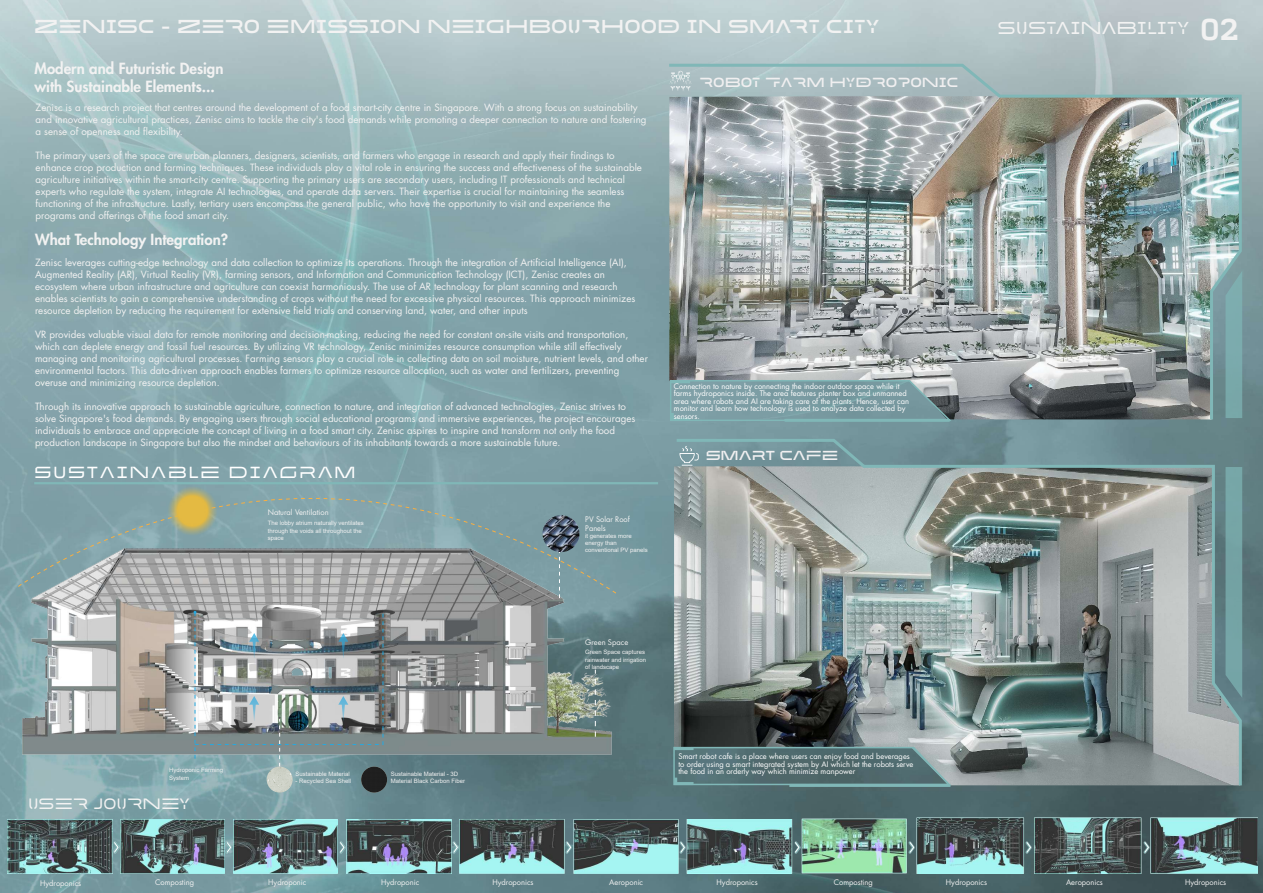
<style>
.page{position:relative;width:1263px;height:893px;background:#fff}
.page>*{position:absolute;margin:0;border:0;box-sizing:border-box;transform-origin:0 0}
.t1{font:500 18.75px "MADE Future XHEADER";color:#f2f2f2}
.t2{font:17.25px "MADE Future XHEADER";color:#f2f2f2}
.t3{font:16.05px "MADE Future XHEADER";letter-spacing:.1em;color:#fff}
.t4{font:800 15px/18px "Futura Std";color:#f2f2f2}
.t5{font:15px "MADE Future XHEADER";color:#f2f2f2}
.t6{font:500 13.2px "MADE Future XHEADER";color:#f0eff0}
.t7{font:500 13.05px "MADE Future XHEADER";color:#f0eff0}
.t8{font:9.75px/12px "Futura Std";color:#f2f2f2}
.t9{font:7.5px/7.5px "Futura Std";color:#fff}
.t10{font:7.5px/9px "Futura Std";color:#f2f2f2}
.t11{font:6px/7.2px "Arial";color:#f2f2f2}
.s1{font-weight:500;font-size:30px}
</style>
<div class="page">
<img style="left:0;top:0;width:1263px;height:893px">
<img style="left:18px;top:596px;width:600px;height:166px">
<svg style="left:595px;top:670px;width:1px;height:67px"></svg>
<svg style="left:18px;top:383px;width:601px;height:213px;background:#87a2a7"></svg>
<img style="left:147px;top:466px;width:91px;height:91px">
<svg style="left:559px;top:552px;width:1px;height:48px"></svg>
<img style="left:267px;top:767px;width:26px;height:26px;border-radius:13px">
<img style="left:361px;top:767px;width:26px;height:26px;border-radius:13px">
<svg style="left:193px;top:611px;width:191px;height:157px;background:#949e9f"></svg>
<img style="left:542px;top:515px;width:37px;height:37px;border-radius:18px">
<hr style="left:34px;top:482px;width:624px;height:2px;background:#80b7b7">
<img style="left:674px;top:437px;width:569px;height:351px">
<hr style="left:789px;top:784px;width:161px;height:3px;background:#80b7b7">
<svg style="left:672px;top:745px;width:280px;height:41px;background:#5c787b"></svg>
<svg style="left:679px;top:446px;width:20px;height:20px"></svg>
<img style="left:666px;top:62px;width:577px;height:360px">
<svg style="left:670px;top:71px;width:21px;height:20px"></svg>
<img style="left:86px;top:814px;width:60px;height:66px">
<svg style="left:113px;top:842px;width:6px;height:11px"></svg>
<img style="left:199px;top:814px;width:60px;height:66px">
<svg style="left:226px;top:842px;width:5px;height:11px"></svg>
<img style="left:312px;top:814px;width:60px;height:66px">
<svg style="left:339px;top:842px;width:6px;height:11px"></svg>
<img style="left:426px;top:814px;width:60px;height:66px">
<svg style="left:453px;top:842px;width:5px;height:11px"></svg>
<img style="left:539px;top:814px;width:60px;height:66px">
<svg style="left:566px;top:842px;width:5px;height:11px"></svg>
<img style="left:653px;top:814px;width:60px;height:66px">
<svg style="left:680px;top:842px;width:5px;height:11px"></svg>
<img style="left:767px;top:814px;width:60px;height:66px">
<svg style="left:794px;top:842px;width:5px;height:11px"></svg>
<img style="left:882px;top:814px;width:60px;height:66px">
<svg style="left:909px;top:842px;width:5px;height:11px"></svg>
<img style="left:999px;top:814px;width:60px;height:66px">
<svg style="left:1026px;top:842px;width:5px;height:11px"></svg>
<img style="left:1117px;top:814px;width:60px;height:66px">
<svg style="left:1144px;top:842px;width:5px;height:11px"></svg>
<svg style="left:1225px;top:467px;width:17px;height:231px;background:#73a0a2"></svg>
<svg style="left:1225px;top:271px;width:17px;height:147px;background:#7aa8aa"></svg>
<img style="left:460px;top:819px;width:105px;height:55px">
<img style="left:346px;top:819px;width:105px;height:55px">
<img style="left:233px;top:819px;width:105px;height:55px">
<img style="left:120px;top:819px;width:105px;height:55px">
<img style="left:8px;top:819px;width:104px;height:55px">
<img style="left:573px;top:819px;width:105px;height:55px">
<img style="left:687px;top:820px;width:106px;height:54px">
<img style="left:1151px;top:818px;width:107px;height:56px">
<img style="left:1033px;top:818px;width:109px;height:56px">
<img style="left:916px;top:818px;width:108px;height:56px">
<img style="left:801px;top:818px;width:107px;height:56px">
<h1 class="t1" style="left:34px;top:14px;width:847px">ZENISC - ZERO EMISSION NEIGHBOURHOOD IN SMART CITY</h1>
<h3 class="t4" style="left:34px;top:60px;width:190px">Modern and Futuristic Design with Sustainable Elements...</h3>
<p class="t8" style="left:36px;top:101px;width:612px">Zenisc is a research project that centres around the development of a food smart-city centre in Singapore. With a strong focus on sustainability and innovative agricultural practices, Zenisc aims to tackle the city's food demands while promoting a deeper connection to nature and fostering a sense of openness and flexibility.</p>
<p class="t8" style="left:36px;top:149px;width:608px">The primary users of the space are urban planners, designers, scientists, and farmers who engage in research and apply their findings to enhance crop production and farming techniques. These individuals play a vital role in ensuring the success and effectiveness of the sustainable agriculture initiatives within the smart-city centre. Supporting the primary users are secondary users, including IT professionals and technical experts who regulate the system, integrate AI technologies, and operate data servers. Their expertise is crucial for maintaining the seamless functioning of the infrastructure. Lastly, tertiary users encompass the general public, who have the opportunity to visit and experience the programs and offerings of the food smart city.</p>
<p class="t8" style="left:35px;top:257px;width:602px">Zenisc leverages cutting-edge technology and data collection to optimize its operations. Through the integration of Artificial Intelligence (AI), Augmented Reality (AR), Virtual Reality (VR), farming sensors, and Information and Communication Technology (ICT), Zenisc creates an ecosystem where urban infrastructure and agriculture can coexist harmoniously. The use of AR technology for plant scanning and research enables scientists to gain a comprehensive understanding of crops without the need for excessive physical resources. This approach minimizes resource depletion by reducing the requirement for extensive field trials and conserving land, water, and other inputs</p>
<p class="t8" style="left:35px;top:329px;width:614px">VR provides valuable visual data for remote monitoring and decision-making, reducing the need for constant on-site visits and transportation, which can deplete energy and fossil fuel resources. By utilizing VR technology, Zenisc minimizes resource consumption while still effectively managing and monitoring agricultural processes. Farming sensors play a crucial role in collecting data on soil moisture, nutrient levels, and other environmental factors. This data-driven approach enables farmers to optimize resource allocation, such as water and fertilizers, preventing overuse and minimizing resource depletion.</p>
<p class="t8" style="left:35px;top:401px;width:602px">Through its innovative approach to sustainable agriculture, connection to nature, and integration of advanced technologies, Zenisc strives to solve Singapore's food demands. By engaging users through social educational programs and immersive experiences, the project encourages individuals to embrace and appreciate the concept of living in a food smart city. Zenisc aspires to inspire and transform not only the food production landscape in Singapore but also the mindset and behaviours of its inhabitants towards a more sustainable future.</p>
<h3 class="t4" style="left:35px;top:231px;width:195px">What Technology Integration?</h3>
<h3 class="t3" style="left:35px;top:463px;width:323px">SUSTAINABLE DIAGRAM</h3>
<p class="t10" style="left:268px;top:508px;width:62px">Natural Ventilation</p>
<p class="t11" style="left:268px;top:520px;width:98px">The lobby atrium naturally ventilates through the voids all throughout the space</p>
<p class="t10" style="left:585px;top:514px;width:46px">PV Solar Roof<br>Panels</p>
<p class="t11" style="left:585px;top:532px;width:64px">it generates more energy than conventional PV panels</p>
<h3 class="t6" style="left:699px;top:74px;width:261px">ROBOT FARM HYDROPONIC</h3>
<p class="t9" style="left:674px;top:382px;width:237px">Connection to nature by connecting the indoor outdoor space while it farms hydroponics inside. The area features planter box and unmanned area where robots and AI are taking care of the plants. Hence, user can monitor and learn how technology is used to analyze data collected by sensors.</p>
<h3 class="t7" style="left:706px;top:447px;width:133px">SMART CAFE</h3>
<p class="t11" style="left:169px;top:767px;width:56px">Hydroponic Farming<br>System</p>
<p class="t11" style="left:295px;top:770px;width:56px">Sustainable Material</p>
<p class="t11" style="left:295px;top:777px;width:57px">- Recycled Sea Shell</p>
<h3 class="t5" style="left:28px;top:794px;width:163px">USER JOURNEY</h3>
<p class="t11" style="left:391px;top:770px;width:76px">Sustainable Material - 3D<br>Material Black Carbon Fiber</p>
<p class="t10" style="left:585px;top:638px;width:45px">Green Space</p>
<p class="t11" style="left:585px;top:649px;width:63px">Green Space captures rainwater and irrigation of landscape</p>
<p class="t9" style="left:678px;top:753px;width:236px">Smart robot cafe is a place where users can enjoy food and beverages to order using a smart integrated system by AI which let the robots serve the food in an orderly way which minimize manpower</p>
<h2 class="t2" style="left:997px;top:17px;width:243px">SUSTAINABILITY <span class="s1">02</span></h2>
<p class="t10" style="left:40px;top:879px;width:43px">Hydroponics</p>
<p class="t10" style="left:155px;top:878px;width:40px">Composting</p>
<p class="t10" style="left:268px;top:878px;width:40px">Hydroponic</p>
<p class="t10" style="left:381px;top:878px;width:40px">Hydroponic</p>
<p class="t10" style="left:492px;top:878px;width:43px">Hydroponics</p>
<p class="t10" style="left:609px;top:878px;width:35px">Aeroponic</p>
<p class="t10" style="left:717px;top:878px;width:43px">Hydroponics</p>
<p class="t10" style="left:834px;top:878px;width:40px">Composting</p>
<p class="t10" style="left:946px;top:878px;width:43px">Hydroponics</p>
<p class="t10" style="left:1066px;top:878px;width:38px">Aeroponics</p>
<p class="t10" style="left:1185px;top:878px;width:43px">Hydroponics</p>
</div>
